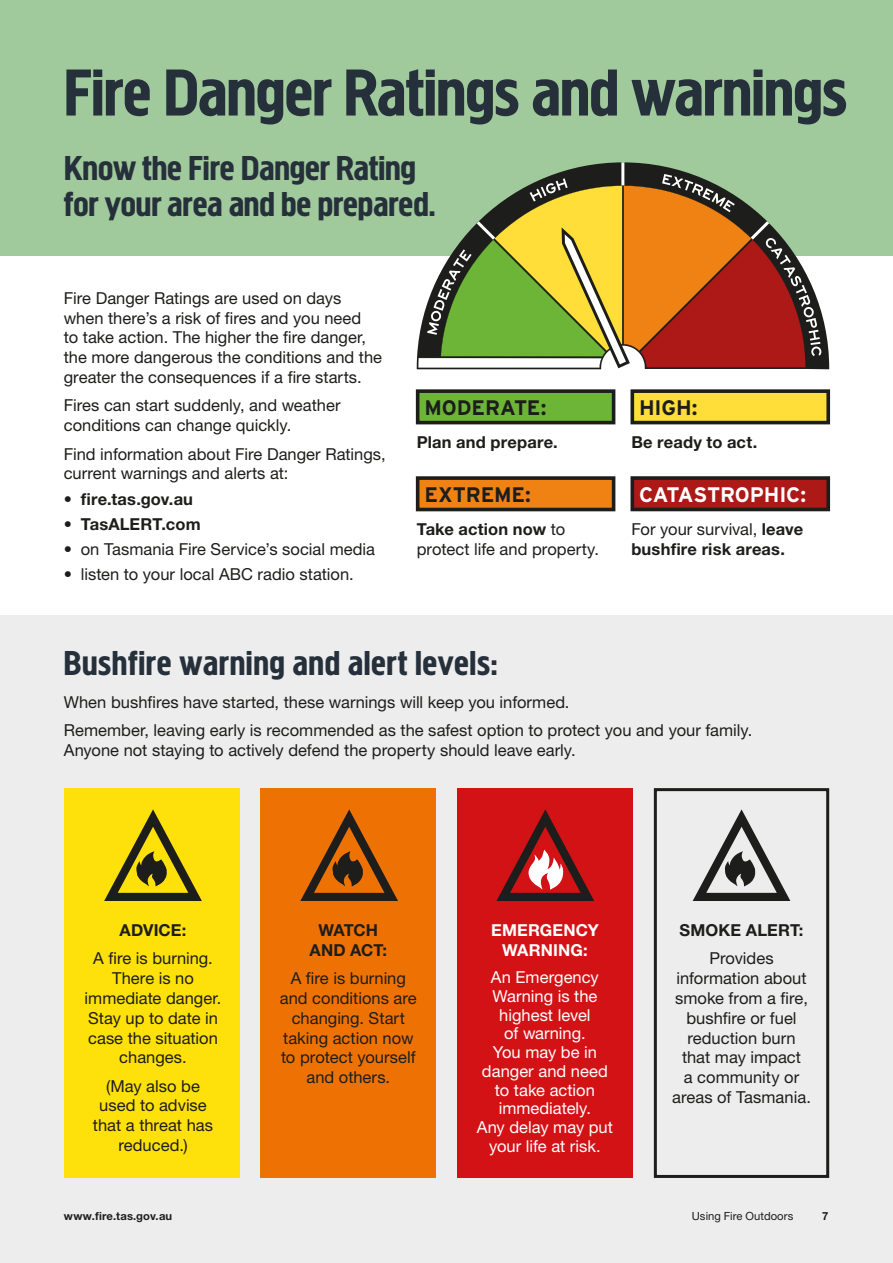
<style>
.page{position:relative;width:893px;height:1263px;background:#fff}
.page>*{position:absolute;margin:0;border:0;box-sizing:border-box;transform-origin:0 0}
.t1{font:69px "Megaphone";letter-spacing:-.005em;color:#26303b}
.sub_headings{font:36px/36px "Megaphone";letter-spacing:.005em;color:#26303b}
.Pullouts{font:700 21px "Interstate";letter-spacing:-.005em;color:#1d1d1b}
.Pullouts-2{font:700 21px "Interstate";letter-spacing:-.015em;color:#fff}
.Body{font:16.5px/19.8px "Helvetica Neue LT Std";color:#1d1d1b}
.Body-2{font:700 16.5px/19.8px "Helvetica Neue LT Std";letter-spacing:.01em;color:#1d1d1b}
.Body-3{font:16.5px/18.8px "Helvetica Neue LT Std";color:#fff;text-align:center}
.Body-4{font:700 16.5px/19.8px "Helvetica Neue LT Std";letter-spacing:.01em;color:#fff;text-align:center}
.t2{font:700 11.25px "Helvetica Neue LT Std";letter-spacing:.015em;color:#1d1d1b}
.t3{font:11.25px "Helvetica Neue LT Std";letter-spacing:.005em;color:#1d1d1b}
.s1{font-weight:700}
.s2{font-weight:400}
</style>
<div class="page">
<div style="left:0;top:0;width:893px;height:255px;background:#a0c99c"></div>
<div style="left:0;top:615px;width:893px;height:648px;background:#ededed"></div>
<div style="left:64px;top:788px;width:175px;height:390px;background:#fee10b"></div>
<div style="left:261px;top:788px;width:175px;height:390px;background:#ee7203"></div>
<div style="left:457px;top:788px;width:176px;height:390px;background:#d31216"></div>
<div style="left:654px;top:788px;width:175px;height:390px;border:3px solid #1d1d1b"></div>
<div style="left:632px;top:391px;width:196px;height:32px;background:#ffde39"></div>
<div style="left:630px;top:389px;width:200px;height:35px;border:4px solid #1d1d1b"></div>
<div style="left:418px;top:391px;width:196px;height:32px;background:#6cb537"></div>
<div style="left:416px;top:389px;width:199px;height:35px;border:4px solid #1d1d1b"></div>
<div style="left:632px;top:478px;width:196px;height:31px;background:#ac1917"></div>
<div style="left:630px;top:476px;width:200px;height:35px;border:4px solid #1d1d1b"></div>
<div style="left:418px;top:478px;width:196px;height:31px;background:#f08213"></div>
<div style="left:416px;top:476px;width:199px;height:35px;border:4px solid #1d1d1b"></div>
<svg style="left:417px;top:255px;width:412px;height:114px"></svg>
<svg style="left:418px;top:162px;width:403px;height:206px"></svg>
<svg style="left:104px;top:809px;width:98px;height:92px"></svg>
<svg style="left:300px;top:809px;width:98px;height:92px"></svg>
<svg style="left:496px;top:809px;width:98px;height:92px"></svg>
<svg style="left:693px;top:809px;width:97px;height:92px"></svg>
<p class="t1" style="left:64px;top:51px;width:785px">Fire Danger Ratings and warnings</p>
<p class="sub_headings" style="left:64px;top:150px;width:373px">Know the Fire Danger Rating for your area and be prepared.</p>
<p class="Body" style="left:64px;top:288px;width:320px">Fire Danger Ratings are used on days when there’s a risk of fires and you need<br>to take action. The higher the fire danger, the more dangerous the conditions and the greater the consequences if a fire starts.</p>
<p class="Body" style="left:64px;top:395px;width:278px">Fires can start suddenly, and weather conditions can change quickly.</p>
<p class="Body" style="left:64px;top:443px;width:323px">Find information about Fire Danger Ratings, current warnings and alerts at:</p>
<p class="Body-2" style="left:64px;top:488px;width:131px">• fire.tas.gov.au</p>
<p class="Body-2" style="left:64px;top:514px;width:138px">• TasALERT.com</p>
<p class="Body" style="left:64px;top:539px;width:313px">• on Tasmania Fire Service’s social media</p>
<p class="Body" style="left:64px;top:564px;width:291px">• listen to your local ABC radio station.</p>
<p class="Pullouts" style="left:424px;top:395px;width:124px">MODERATE:</p>
<p class="Body-2" style="left:417px;top:432px;width:142px">Plan and prepare.</p>
<p class="Pullouts" style="left:424px;top:482px;width:108px">EXTREME:</p>
<p class="Body" style="left:417px;top:519px;width:184px"><span class="s1">Take action now</span> to protect life and property.</p>
<p class="Pullouts" style="left:639px;top:395px;width:60px">HIGH:</p>
<p class="Body-2" style="left:631px;top:432px;width:127px">Be ready to act.</p>
<p class="Pullouts-2" style="left:639px;top:482px;width:169px">CATASTROPHIC:</p>
<p class="Body-2" style="left:631px;top:519px;width:173px"><span class="s2">For your survival,</span> leave bushfire risk areas.</p>
<p class="sub_headings" style="left:64px;top:644px;width:435px">Bushfire warning and alert levels:</p>
<p class="Body" style="left:64px;top:691px;width:507px">When bushfires have started, these warnings will keep you informed.</p>
<p class="Body" style="left:64px;top:720px;width:690px">Remember, leaving early is recommended as the safest option to protect you and your family.<br>Anyone not staying to actively defend the property should leave early.</p>
<p class="Body-2" style="left:120px;top:920px;width:68px">ADVICE:</p>
<p class="Body" style="left:85px;top:948px;width:138px;text-align:center">A fire is burning.<br>There is no immediate danger.<br>Stay up to date in case the situation changes.</p>
<p class="Body" style="left:93px;top:1076px;width:122px;text-align:center">(May also be used to advise that a threat has reduced.)</p>
<p class="Body-2" style="left:310px;top:920px;width:79px;text-align:center">WATCH<br>AND ACT:</p>
<p class="Body" style="left:280px;top:968px;width:139px;text-align:center">A fire is burning and conditions are changing. Start taking action now to protect yourself and others.</p>
<p class="Body-4" style="left:491px;top:920px;width:109px">EMERGENCY<br>WARNING:</p>
<p class="Body-3" style="left:477px;top:967px;width:138px">An Emergency<br>Warning is the highest level<br>of warning.<br>You may be in danger and need to take action immediately.<br>Any delay may put your life at risk.</p>
<p class="Body-2" style="left:680px;top:920px;width:125px">SMOKE ALERT:</p>
<p class="Body" style="left:672px;top:948px;width:140px;text-align:center">Provides information about smoke from a fire, bushfire or fuel reduction burn that may impact<br>a community or areas of Tasmania.</p>
<p class="t2" style="left:64px;top:1209px;width:110px">www.fire.tas.gov.au</p>
<p class="t3" style="left:692px;top:1210px;width:103px">Using Fire Outdoors</p>
<p class="t2" style="left:822px;top:1209px;width:8px">7</p>
</div>
